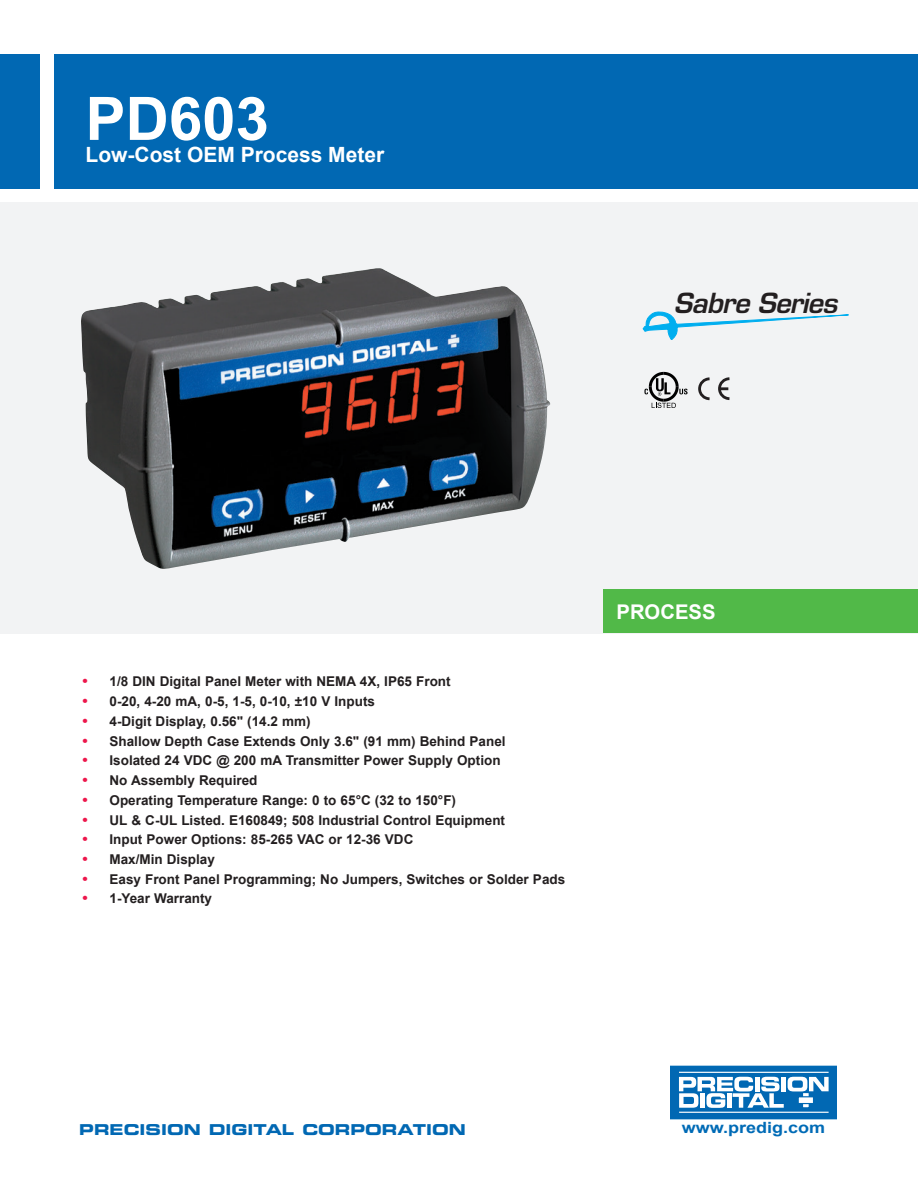
<style>
.page{position:relative;width:918px;height:1188px;background:#fff}
.page>*{position:absolute;margin:0;border:0;box-sizing:border-box;transform-origin:0 0}
.t1{font:700 60px "Arial";color:#fff}
.t2{font:italic 600 27px "Eurostile LT Std";letter-spacing:-.025em;color:#231f20}
.t3{font:700 21px "Arial";color:#fff}
.t4{font:700 20.25px "Arial";color:#fff}
.t5{font:700 15.45px "Arial";color:#006bb6;scale:1.16 1}
.t6{font:15px "Eurostile LT Std Bold Ex 2";color:#0168b3}
.t7{font:700 13.5px "Arial";color:#231f20}
.s1{font-size:15px;color:#ed164b}
</style>
<div class="page">
<div style="left:0;top:202px;width:918px;height:432px;background:#f2f3f4"></div>
<svg style="left:643px;top:311px;width:206px;height:29px"></svg>
<div style="left:0;top:54px;width:40px;height:135px;background:#0168b3"></div>
<div style="left:54px;top:54px;width:864px;height:135px;background:#0168b3"></div>
<div style="left:603px;top:589px;width:315px;height:44px;background:#51b948"></div>
<svg style="left:671px;top:1066px;width:166px;height:53px"></svg>
<hr style="left:679px;top:1072px;width:150px;height:1px;background:#fff">
<hr style="left:679px;top:1112px;width:150px;height:1px;background:#fff">
<img style="left:81px;top:269px;width:466px;height:300px">
<svg style="left:698px;top:377px;width:32px;height:24px"></svg>
<svg style="left:644px;top:372px;width:44px;height:36px"></svg>
<h1 class="t1" style="left:86px;top:79px;width:185px">PD603</h1>
<h3 class="t3" style="left:86px;top:141px;width:300px">Low-Cost OEM Process Meter</h3>
<h2 class="t2" style="left:674px;top:286px;width:165px">Sabre Series</h2>
<p class="t7" style="left:82px;top:673px;width:370px"><span class="s1">•</span> 1/8 DIN Digital Panel Meter with NEMA 4X, IP65 Front</p>
<p class="t7" style="left:82px;top:692px;width:294px"><span class="s1">•</span> 0-20, 4-20 mA, 0-5, 1-5, 0-10, ±10 V Inputs</p>
<p class="t7" style="left:82px;top:712px;width:230px"><span class="s1">•</span> 4-Digit Display, 0.56" (14.2 mm)</p>
<p class="t7" style="left:82px;top:732px;width:425px"><span class="s1">•</span> Shallow Depth Case Extends Only 3.6" (91 mm) Behind Panel</p>
<p class="t7" style="left:82px;top:752px;width:420px"><span class="s1">•</span> Isolated 24 VDC @ 200 mA Transmitter Power Supply Option</p>
<p class="t7" style="left:82px;top:771px;width:177px"><span class="s1">•</span> No Assembly Required</p>
<p class="t7" style="left:82px;top:791px;width:375px"><span class="s1">•</span> Operating Temperature Range: 0 to 65°C (32 to 150°F)</p>
<p class="t7" style="left:82px;top:811px;width:424px"><span class="s1">•</span> UL &amp; C-UL Listed. E160849; 508 Industrial Control Equipment</p>
<p class="t7" style="left:82px;top:831px;width:332px"><span class="s1">•</span> Input Power Options: 85-265 VAC or 12-36 VDC</p>
<p class="t7" style="left:82px;top:850px;width:134px"><span class="s1">•</span> Max/Min Display</p>
<p class="t7" style="left:82px;top:870px;width:484px"><span class="s1">•</span> Easy Front Panel Programming; No Jumpers, Switches or Solder Pads</p>
<p class="t7" style="left:82px;top:890px;width:131px"><span class="s1">•</span> 1-Year Warranty</p>
<h3 class="t4" style="left:616px;top:598px;width:101px">PROCESS</h3>
<p class="t6" style="left:79px;top:1119px;width:388px">PRECISION DIGITAL CORPORATION</p>
<p class="t5" style="left:682px;top:1117px;width:125px">www.predig.com</p>
</div>
